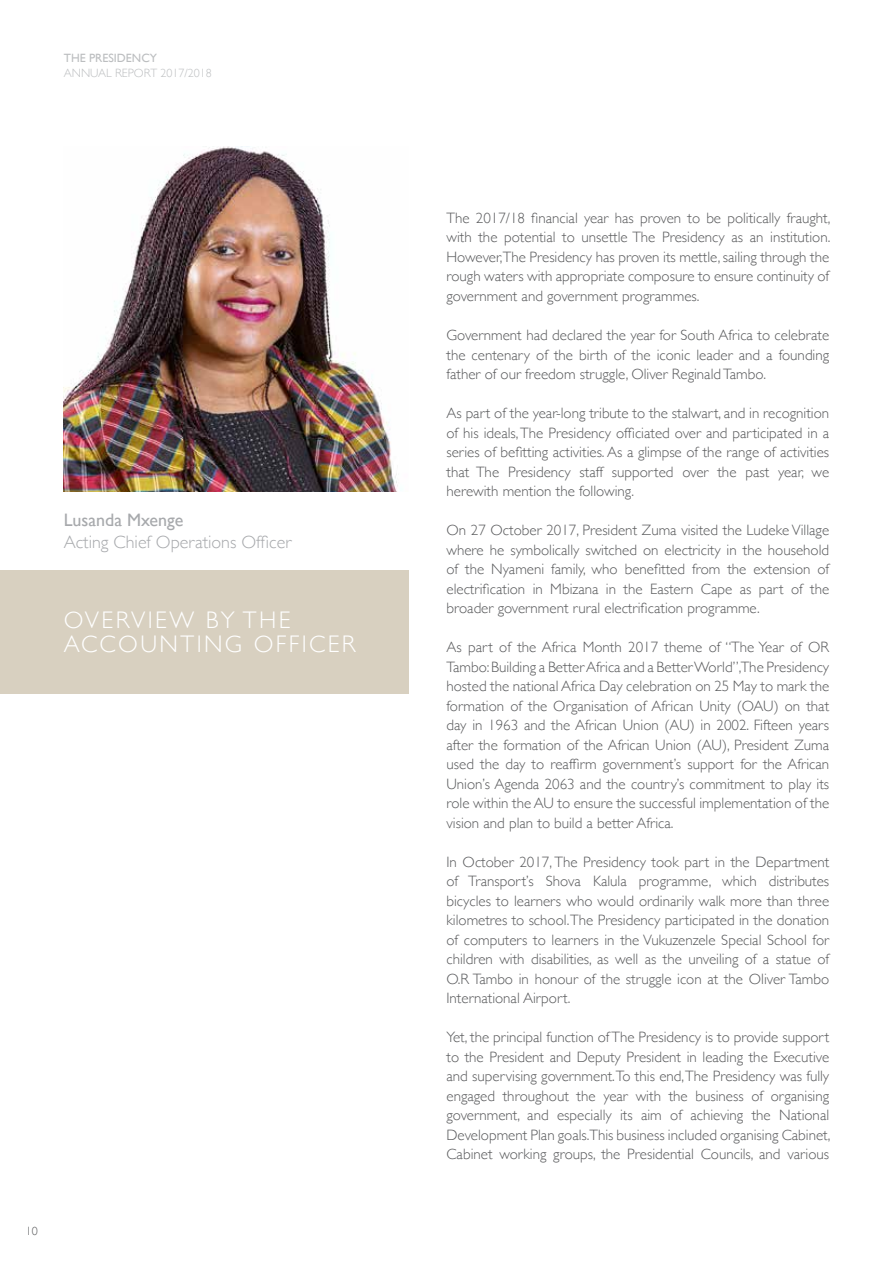
<style>
.page{position:relative;width:893px;height:1263px;background:#fff}
.page>*{position:absolute;margin:0;border:0;box-sizing:border-box;transform-origin:0 0}
.t1{font:300 24px/24px "Gill Sans";letter-spacing:.1em;color:#fff}
.t2{font:300 18px "Gill Sans";color:#a7a9ac}
.t3{font:18px "Gill Sans";color:#a7a9ac}
.t4{font:300 15px/19.5px "Gill Sans";color:#58595b;text-align:justify}
.t5{font:300 12px "Gill Sans";color:#bcbec0}
.t6{font:12px "Gill Sans";color:#bcbec0}
.t7{font:300 12px "Gill Sans";color:#58595b}
</style>
<div class="page">
<div style="left:0;top:570px;width:408px;height:123px;background:#d8d0c0"></div>
<img style="left:64px;top:147px;width:334px;height:344px">
<p class="t6" style="left:64px;top:51px;width:95px">THE PRESIDENCY</p>
<p class="t5" style="left:64px;top:63px;width:149px">ANNUAL REPORT 2017/2018</p>
<p class="t3" style="left:64px;top:509px;width:121px">Lusanda Mxenge</p>
<p class="t2" style="left:64px;top:527px;width:229px">Acting Chief Operations Officer</p>
<h1 class="t1" style="left:64px;top:607px;width:293px">OVERVIEW BY THE<br>ACCOUNTING OFFICER</h1>
<p class="t7" style="left:26px;top:1222px;width:13px">10</p>
<p class="t4" style="left:446px;top:208px;width:385px">The 2017/18 financial year has proven to be politically fraught, with the potential to unsettle The Presidency as an institution.<br>However,The Presidency has proven its mettle, sailing through the rough waters with appropriate composure to ensure continuity of government and government programmes.</p>
<p class="t4" style="left:446px;top:325px;width:384px">Government had declared the year for South Africa to celebrate the centenary of the birth of the iconic leader and a founding father of our freedom struggle, Oliver Reginald Tambo.</p>
<p class="t4" style="left:446px;top:403px;width:384px">As part of the year-long tribute to the stalwart, and in recognition of his ideals, The Presidency officiated over and participated in a series of befitting activities. As a glimpse of the range of activities that The Presidency staff supported over the past year, we herewith mention the following.</p>
<p class="t4" style="left:446px;top:520px;width:384px">On 27 October 2017, President Zuma visited the Ludeke Village where he symbolically switched on electricity in the household of the Nyameni family, who benefitted from the extension of electrification in Mbizana in the Eastern Cape as part of the broader government rural electrification programme.</p>
<p class="t4" style="left:446px;top:637px;width:384px">As part of the Africa Month 2017 theme of “The Year of OR Tambo: Building a Better Africa and a Better World”,The Presidency hosted the national Africa Day celebration on 25 May to mark the formation of the Organisation of African Unity (OAU) on that day in 1963 and the African Union (AU) in 2002. Fifteen years after the formation of the African Union (AU), President Zuma used the day to reaffirm government’s support for the African Union’s Agenda 2063 and the country’s commitment to play its role within the AU to ensure the successful implementation of the vision and plan to build a better Africa.</p>
<p class="t4" style="left:446px;top:851px;width:384px">In October 2017, The Presidency took part in the Department of Transport’s Shova Kalula programme, which distributes bicycles to learners who would ordinarily walk more than three kilometres to school. The Presidency participated in the donation of computers to learners in the Vukuzenzele Special School for children with disabilities, as well as the unveiling of a statue of O.R Tambo in honour of the struggle icon at the Oliver Tambo International Airport.</p>
<p class="t4" style="left:446px;top:1027px;width:385px">Yet, the principal function of The Presidency is to provide support to the President and Deputy President in leading the Executive and supervising government. To this end, The Presidency was fully engaged throughout the year with the business of organising government, and especially its aim of achieving the National Development Plan goals.This business included organising Cabinet, Cabinet working groups, the Presidential Councils, and various</p>
</div>
